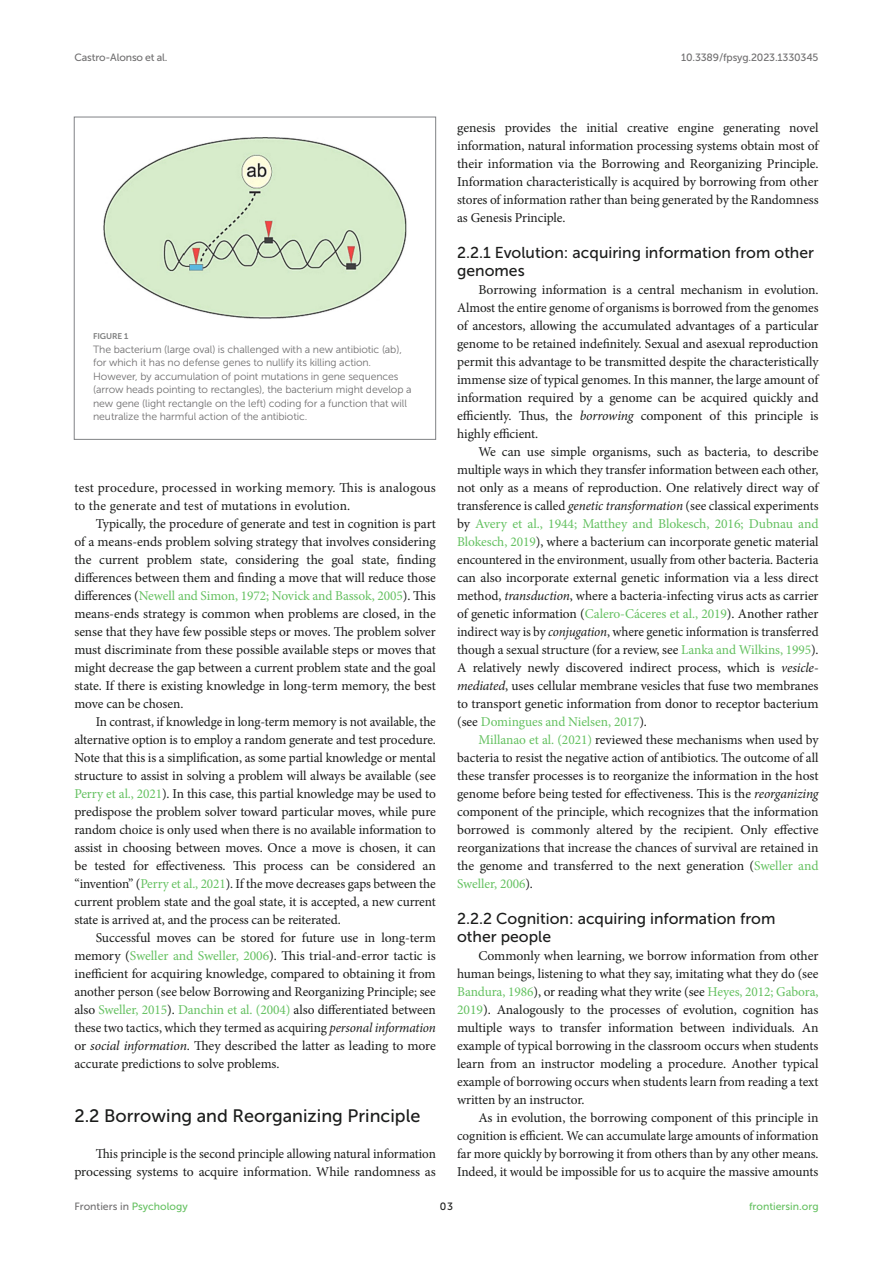
<style>
.page{position:relative;width:893px;height:1263px;background:#fff}
.page>*{position:absolute;margin:0;border:0;box-sizing:border-box;transform-origin:0 0}
.HEAD_2{font:18px "Museo Sans 500";color:#1b1c1b}
.HEAD_3{font:15.75px/18px "Museo Sans 500";color:#1b1c1b}
.TEXT{font:13.5px/18px "Minion Pro";letter-spacing:-.005em;color:#1b1c1b;text-align:justify}
.TEXT_FLUSH{font:13.5px/18px "Minion Pro";letter-spacing:-.005em;color:#1b1c1b;text-align:justify}
.TEXT-2{font:13.5px/18px "Minion Pro";letter-spacing:.015em;color:#1b1c1b}
.FIG_LEG{font:10.5px/13.5px "Museo Sans 300";letter-spacing:-.01em;color:#706f70}
.t1{font:10.5px "Museo Sans 500";letter-spacing:-.015em;color:#706f70}
.t2{font:10.5px "Museo Sans 500";color:#65c161}
.t3{font:10.5px "Museo Sans 500";color:#1b1c1b}
.FIG_HD{font:8.25px "Museo Sans 700";letter-spacing:-.01em;color:#7e7f7f}
.s1{color:#65c161}
.s2{font-style:italic}
</style>
<div class="page">
<img style="left:103px;top:137px;width:304px;height:182px">
<div style="left:74px;top:117px;width:362px;height:323px;border:1px solid #808285"></div>
<p class="t1" style="left:74px;top:51px;width:95px">Castro-Alonso et al.</p>
<p class="t1" style="left:681px;top:51px;width:139px">10.3389/fpsyg.2023.1330345</p>
<p class="FIG_HD" style="left:93px;top:332px;width:37px">FIGURE 1</p>
<p class="FIG_LEG" style="left:93px;top:343px;width:320px">The bacterium (large oval) is challenged with a new antibiotic (ab), for which it has no defense genes to nullify its killing action.<br>However, by accumulation of point mutations in gene sequences (arrow heads pointing to rectangles), the bacterium might develop a new gene (light rectangle on the left) coding for a function that will neutralize the harmful action of the antibiotic.</p>
<p class="TEXT-2" style="left:74px;top:479px;width:363px">test procedure, processed in working memory. This is analogous to the generate and test of mutations in evolution.</p>
<p class="TEXT" style="left:74px;top:515px;width:363px;text-indent:21px">Typically, the procedure of generate and test in cognition is part of a means-ends problem solving strategy that involves considering the current problem state, considering the goal state, finding differences between them and finding a move that will reduce those differences (<span class="s1">Newell and Simon, 1972; Novick and Bassok, 2005</span>). This means-ends strategy is common when problems are closed, in the sense that they have few possible steps or moves. The problem solver must discriminate from these possible available steps or moves that might decrease the gap between a current problem state and the goal state. If there is existing knowledge in long-term memory, the best move can be chosen.</p>
<p class="TEXT" style="left:74px;top:713px;width:363px;text-indent:21px">In contrast, if knowledge in long-term memory is not available, the alternative option is to employ a random generate and test procedure.<br>Note that this is a simplification, as some partial knowledge or mental structure to assist in solving a problem will always be available (see <span class="s1">Perry et al., 2021</span>). In this case, this partial knowledge may be used to predispose the problem solver toward particular moves, while pure random choice is only used when there is no available information to assist in choosing between moves. Once a move is chosen, it can be tested for effectiveness. This process can be considered an “invention” (<span class="s1">Perry et al., 2021</span>). If the move decreases gaps between the current problem state and the goal state, it is accepted, a new current state is arrived at, and the process can be reiterated.</p>
<p class="TEXT" style="left:74px;top:929px;width:363px;text-indent:21px">Successful moves can be stored for future use in long-term memory (<span class="s1">Sweller and Sweller, 2006</span>). This trial-and-error tactic is inefficient for acquiring knowledge, compared to obtaining it from another person (see below Borrowing and Reorganizing Principle; see also <span class="s1">Sweller, 2015</span>). <span class="s1">Danchin et al. (2004)</span> also differentiated between these two tactics, which they termed as acquiring <span class="s2">personal information </span>or <span class="s2">social information</span>. They described the latter as leading to more accurate predictions to solve problems.</p>
<p class="HEAD_2" style="left:74px;top:1106px;width:348px">2.2 Borrowing and Reorganizing Principle</p>
<p class="TEXT_FLUSH" style="left:74px;top:1145px;width:363px;text-align:right">This principle is the second principle allowing natural information processing systems to acquire information. While randomness as</p>
<p class="TEXT_FLUSH" style="left:457px;top:119px;width:363px">genesis provides the initial creative engine generating novel information, natural information processing systems obtain most of their information via the Borrowing and Reorganizing Principle.<br>Information characteristically is acquired by borrowing from other stores of information rather than being generated by the Randomness as Genesis Principle.</p>
<p class="HEAD_3" style="left:457px;top:244px;width:358px">2.2.1 Evolution: acquiring information from other genomes</p>
<p class="TEXT_FLUSH" style="left:457px;top:281px;width:363px;text-indent:21px">Borrowing information is a central mechanism in evolution.<br>Almost the entire genome of organisms is borrowed from the genomes of ancestors, allowing the accumulated advantages of a particular genome to be retained indefinitely. Sexual and asexual reproduction permit this advantage to be transmitted despite the characteristically immense size of typical genomes. In this manner, the large amount of information required by a genome can be acquired quickly and efficiently. Thus, the <span class="s2">borrowing</span> component of this principle is highly efficient.</p>
<p class="TEXT" style="left:457px;top:443px;width:363px;text-indent:21px">We can use simple organisms, such as bacteria, to describe multiple ways in which they transfer information between each other, not only as a means of reproduction. One relatively direct way of transference is called <span class="s2">genetic transformation</span> (see classical experiments by <span class="s1">Avery et al., 1944; Matthey and Blokesch, 2016; Dubnau and Blokesch, 2019</span>), where a bacterium can incorporate genetic material encountered in the environment, usually from other bacteria. Bacteria can also incorporate external genetic information via a less direct method, <span class="s2">transduction</span>, where a bacteria-infecting virus acts as carrier of genetic information (<span class="s1">Calero-Cáceres et al., 2019</span>). Another rather indirect way is by <span class="s2">conjugation</span>, where genetic information is transferred though a sexual structure (for a review, see <span class="s1">Lanka and Wilkins, 1995</span>).<br>A relatively newly discovered indirect process, which is <span class="s2">vesicle&shy;mediated</span>, uses cellular membrane vesicles that fuse two membranes to transport genetic information from donor to receptor bacterium (see <span class="s1">Domingues and Nielsen, 2017</span>).</p>
<p class="TEXT" style="left:457px;top:731px;width:363px;text-indent:21px"><span class="s1">Millanao et al. (2021)</span> reviewed these mechanisms when used by bacteria to resist the negative action of antibiotics. The outcome of all these transfer processes is to reorganize the information in the host genome before being tested for effectiveness. This is the <span class="s2">reorganizing </span>component of the principle, which recognizes that the information borrowed is commonly altered by the recipient. Only effective reorganizations that increase the chances of survival are retained in the genome and transferred to the next generation (<span class="s1">Sweller and Sweller, 2006</span>).</p>
<p class="HEAD_3" style="left:457px;top:910px;width:320px">2.2.2 Cognition: acquiring information from other people</p>
<p class="TEXT_FLUSH" style="left:457px;top:947px;width:363px;text-indent:21px">Commonly when learning, we borrow information from other human beings, listening to what they say, imitating what they do (see <span class="s1">Bandura, 1986</span>), or reading what they write (see <span class="s1">Heyes, 2012; Gabora, 2019</span>). Analogously to the processes of evolution, cognition has multiple ways to transfer information between individuals. An example of typical borrowing in the classroom occurs when students learn from an instructor modeling a procedure. Another typical example of borrowing occurs when students learn from reading a text written by an instructor.</p>
<p class="TEXT" style="left:457px;top:1109px;width:363px;text-indent:21px">As in evolution, the borrowing component of this principle in cognition is efficient. We can accumulate large amounts of information far more quickly by borrowing it from others than by any other means.<br>Indeed, it would be impossible for us to acquire the massive amounts</p>
<p class="t1" style="left:74px;top:1200px;width:115px">Frontiers in <span class="s1">Psychology</span></p>
<p class="t3" style="left:440px;top:1200px;width:15px">03</p>
<p class="t2" style="left:749px;top:1200px;width:71px">frontiersin.org</p>
</div>
